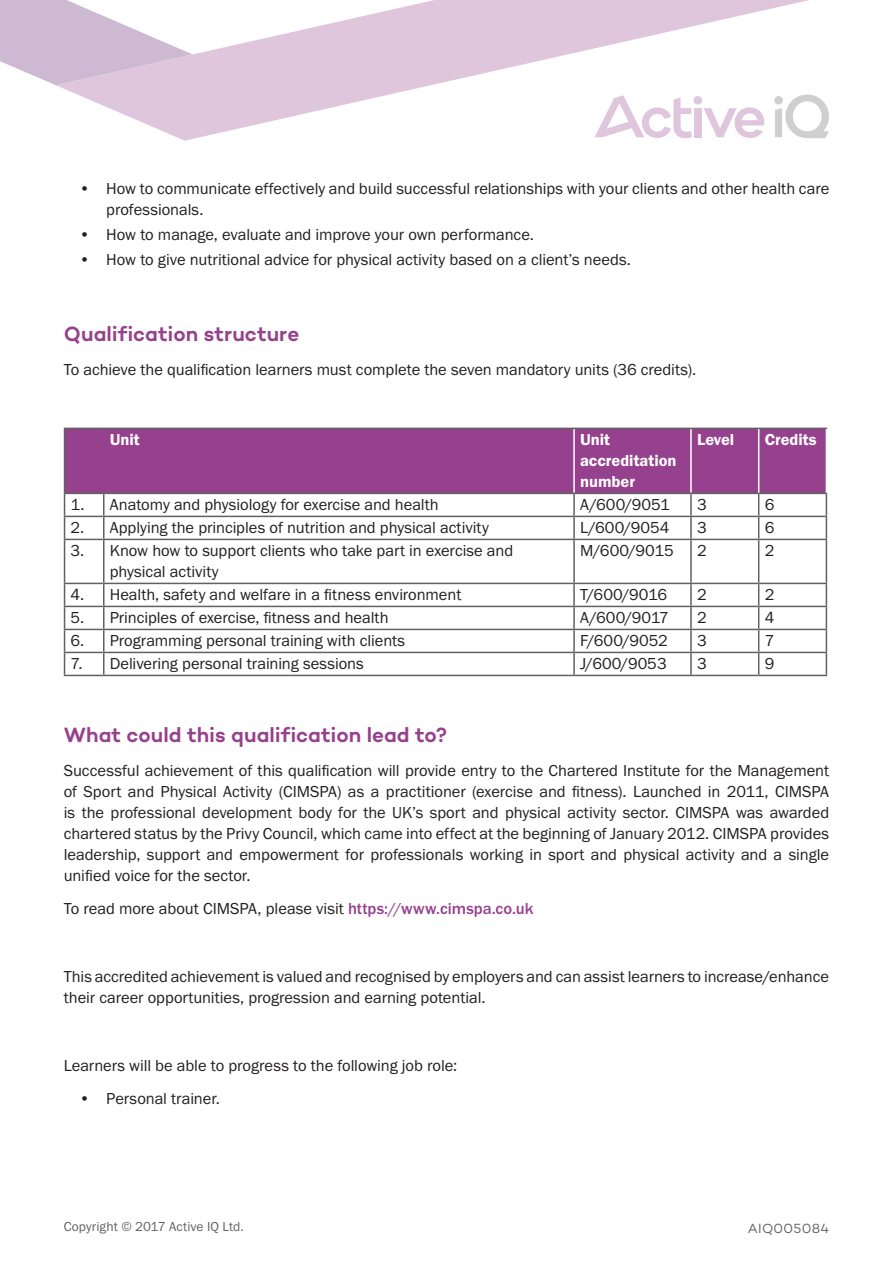
<style>
.page{position:relative;width:893px;height:1263px;background:#fff}
.page>*{position:absolute;margin:0;border:0;box-sizing:border-box;transform-origin:0 0}
.t1{font:600 21px "Campton";color:#96418e}
.t2{font:16.5px/21px "Franklin Gothic URW Boo";letter-spacing:-.005em;color:#231f20}
.t3{font:16.5px/21px "Franklin Gothic URW Dem";color:#fff}
.t4{font:13.5px "Franklin Gothic URW Boo";letter-spacing:.005em;color:#616164}
.t5{font:13.5px "Campton";letter-spacing:.02em;color:#616164}
.s1{font-family:"Franklin Gothic URW";font-weight:500;color:#96418e}
</style>
<div class="page">
<div style="left:65px;top:429px;width:761px;height:64px;background:#96418e"></div>
<hr style="left:64px;top:428px;width:40px;height:1px;background:#616164">
<hr style="left:64px;top:429px;width:1px;height:64px;background:#616164">
<hr style="left:104px;top:428px;width:470px;height:1px;background:#616164">
<hr style="left:574px;top:428px;width:117px;height:1px;background:#616164">
<hr style="left:691px;top:428px;width:68px;height:1px;background:#616164">
<hr style="left:759px;top:428px;width:68px;height:1px;background:#616164">
<hr style="left:64px;top:493px;width:40px;height:1px;background:#616164">
<hr style="left:104px;top:493px;width:470px;height:1px;background:#616164">
<hr style="left:574px;top:493px;width:117px;height:1px;background:#616164">
<hr style="left:573px;top:494px;width:2px;height:22px;background:#616164">
<hr style="left:691px;top:493px;width:68px;height:1px;background:#616164">
<hr style="left:690px;top:494px;width:2px;height:22px;background:#616164">
<hr style="left:759px;top:493px;width:68px;height:1px;background:#616164">
<hr style="left:64px;top:516px;width:40px;height:1px;background:#616164">
<svg style="left:64px;top:494px;width:1px;height:45px"></svg>
<hr style="left:104px;top:516px;width:470px;height:1px;background:#616164">
<svg style="left:103px;top:494px;width:1px;height:45px"></svg>
<hr style="left:574px;top:516px;width:117px;height:1px;background:#616164">
<hr style="left:573px;top:517px;width:2px;height:22px;background:#616164">
<hr style="left:691px;top:516px;width:68px;height:1px;background:#616164">
<hr style="left:690px;top:517px;width:2px;height:22px;background:#616164">
<hr style="left:759px;top:516px;width:68px;height:1px;background:#616164">
<svg style="left:758px;top:494px;width:1px;height:45px"></svg>
<svg style="left:826px;top:494px;width:1px;height:45px"></svg>
<hr style="left:64px;top:539px;width:40px;height:1px;background:#616164">
<hr style="left:64px;top:540px;width:1px;height:43px;background:#616164">
<hr style="left:104px;top:539px;width:470px;height:1px;background:#616164">
<hr style="left:103px;top:540px;width:1px;height:43px;background:#616164">
<hr style="left:574px;top:539px;width:117px;height:1px;background:#616164">
<hr style="left:573px;top:540px;width:2px;height:43px;background:#616164">
<hr style="left:691px;top:539px;width:68px;height:1px;background:#616164">
<hr style="left:690px;top:540px;width:2px;height:43px;background:#616164">
<hr style="left:759px;top:539px;width:68px;height:1px;background:#616164">
<hr style="left:758px;top:540px;width:1px;height:43px;background:#616164">
<hr style="left:826px;top:540px;width:1px;height:43px;background:#616164">
<hr style="left:64px;top:583px;width:40px;height:1px;background:#616164">
<hr style="left:104px;top:583px;width:470px;height:1px;background:#616164">
<hr style="left:574px;top:583px;width:117px;height:1px;background:#616164">
<hr style="left:573px;top:584px;width:2px;height:22px;background:#616164">
<hr style="left:691px;top:583px;width:68px;height:1px;background:#616164">
<hr style="left:690px;top:584px;width:2px;height:22px;background:#616164">
<hr style="left:759px;top:583px;width:68px;height:1px;background:#616164">
<hr style="left:64px;top:606px;width:40px;height:1px;background:#616164">
<hr style="left:104px;top:606px;width:470px;height:1px;background:#616164">
<hr style="left:574px;top:606px;width:117px;height:1px;background:#616164">
<hr style="left:573px;top:607px;width:2px;height:22px;background:#616164">
<hr style="left:691px;top:606px;width:68px;height:1px;background:#616164">
<hr style="left:690px;top:607px;width:2px;height:22px;background:#616164">
<hr style="left:759px;top:606px;width:68px;height:1px;background:#616164">
<hr style="left:64px;top:629px;width:40px;height:1px;background:#616164">
<hr style="left:104px;top:629px;width:470px;height:1px;background:#616164">
<hr style="left:574px;top:629px;width:117px;height:1px;background:#616164">
<hr style="left:573px;top:630px;width:2px;height:22px;background:#616164">
<hr style="left:691px;top:629px;width:68px;height:1px;background:#616164">
<hr style="left:690px;top:630px;width:2px;height:22px;background:#616164">
<hr style="left:759px;top:629px;width:68px;height:1px;background:#616164">
<hr style="left:64px;top:652px;width:40px;height:1px;background:#616164">
<svg style="left:64px;top:584px;width:1px;height:91px"></svg>
<hr style="left:104px;top:652px;width:470px;height:1px;background:#616164">
<svg style="left:103px;top:584px;width:1px;height:91px"></svg>
<hr style="left:574px;top:652px;width:117px;height:1px;background:#616164">
<hr style="left:573px;top:653px;width:2px;height:22px;background:#616164">
<hr style="left:691px;top:652px;width:68px;height:1px;background:#616164">
<hr style="left:690px;top:653px;width:2px;height:22px;background:#616164">
<hr style="left:759px;top:652px;width:68px;height:1px;background:#616164">
<svg style="left:758px;top:584px;width:1px;height:91px"></svg>
<svg style="left:826px;top:584px;width:1px;height:91px"></svg>
<hr style="left:64px;top:675px;width:40px;height:1px;background:#616164">
<hr style="left:104px;top:675px;width:470px;height:1px;background:#616164">
<hr style="left:574px;top:675px;width:117px;height:1px;background:#616164">
<hr style="left:691px;top:675px;width:68px;height:1px;background:#616164">
<hr style="left:759px;top:675px;width:68px;height:1px;background:#616164">
<hr style="left:573px;top:429px;width:2px;height:64px;background:#fff">
<hr style="left:690px;top:429px;width:2px;height:64px;background:#fff">
<hr style="left:758px;top:429px;width:1px;height:64px;background:#fff">
<svg style="left:56px;top:0;width:773px;height:141px"></svg>
<svg style="left:0;top:0;width:193px;height:85px"></svg>
<p class="t2" style="left:106px;top:178px;width:724px;text-indent:-27px">• How to communicate effectively and build successful relationships with your clients and other health care professionals.</p>
<p class="t2" style="left:79px;top:224px;width:456px">• How to manage, evaluate and improve your own performance.</p>
<p class="t2" style="left:79px;top:249px;width:553px">• How to give nutritional advice for physical activity based on a client’s needs.</p>
<p class="t1" style="left:64px;top:321px;width:237px">Qualification structure</p>
<p class="t2" style="left:64px;top:359px;width:634px">To achieve the qualification learners must complete the seven mandatory units (36 credits).</p>
<p class="t3" style="left:110px;top:429px;width:31px">Unit</p>
<p class="t3" style="left:580px;top:429px;width:98px">Unit accreditation number</p>
<p class="t3" style="left:697px;top:429px;width:39px">Level</p>
<p class="t3" style="left:765px;top:429px;width:54px">Credits</p>
<p class="t2" style="left:71px;top:494px;width:370px">1. Anatomy and physiology for exercise and health</p>
<p class="t2" style="left:580px;top:494px;width:91px">A/600/9051</p>
<p class="t2" style="left:697px;top:494px;width:11px">3</p>
<p class="t2" style="left:765px;top:494px;width:11px">6</p>
<p class="t2" style="left:71px;top:517px;width:420px">2. Applying the principles of nutrition and physical activity</p>
<p class="t2" style="left:580px;top:517px;width:91px">L/600/9054</p>
<p class="t2" style="left:697px;top:517px;width:11px">3</p>
<p class="t2" style="left:765px;top:517px;width:11px">6</p>
<p class="t2" style="left:110px;top:540px;width:405px;text-indent:-39px">3. Know how to support clients who take part in exercise and physical activity</p>
<p class="t2" style="left:580px;top:540px;width:95px">M/600/9015</p>
<p class="t2" style="left:697px;top:540px;width:11px">2</p>
<p class="t2" style="left:765px;top:540px;width:11px">2</p>
<p class="t2" style="left:71px;top:584px;width:392px">4. Health, safety and welfare in a fitness environment</p>
<p class="t2" style="left:580px;top:584px;width:88px">T/600/9016</p>
<p class="t2" style="left:697px;top:584px;width:11px">2</p>
<p class="t2" style="left:765px;top:584px;width:11px">2</p>
<p class="t2" style="left:71px;top:607px;width:320px">5. Principles of exercise, fitness and health</p>
<p class="t2" style="left:580px;top:607px;width:90px">A/600/9017</p>
<p class="t2" style="left:697px;top:607px;width:11px">2</p>
<p class="t2" style="left:765px;top:607px;width:11px">4</p>
<p class="t2" style="left:71px;top:630px;width:336px">6. Programming personal training with clients</p>
<p class="t2" style="left:580px;top:630px;width:89px">F/600/9052</p>
<p class="t2" style="left:697px;top:630px;width:11px">3</p>
<p class="t2" style="left:765px;top:630px;width:11px">7</p>
<p class="t2" style="left:71px;top:653px;width:295px">7. Delivering personal training sessions</p>
<p class="t2" style="left:580px;top:653px;width:88px">J/600/9053</p>
<p class="t2" style="left:697px;top:653px;width:11px">3</p>
<p class="t2" style="left:765px;top:653px;width:11px">9</p>
<p class="t1" style="left:64px;top:721px;width:385px">What could this qualification lead to?</p>
<p class="t2" style="left:64px;top:759px;width:767px;text-align:justify">Successful achievement of this qualification will provide entry to the Chartered Institute for the Management of Sport and Physical Activity (CIMSPA) as a practitioner (exercise and fitness). Launched in 2011, CIMSPA is the professional development body for the UK’s sport and physical activity sector. CIMSPA was awarded chartered status by the Privy Council, which came into effect at the beginning of January 2012. CIMSPA provides leadership, support and empowerment for professionals working in sport and physical activity and a single unified voice for the sector.</p>
<p class="t2" style="left:64px;top:898px;width:471px">To read more about CIMSPA, please visit <span class="s1">https://www.cimspa.co.uk</span></p>
<p class="t2" style="left:64px;top:966px;width:767px">This accredited achievement is valued and recognised by employers and can assist learners to increase/enhance their career opportunities, progression and earning potential.</p>
<p class="t2" style="left:64px;top:1054px;width:395px">Learners will be able to progress to the following job role:</p>
<p class="t2" style="left:79px;top:1088px;width:142px">• Personal trainer.</p>
<p class="t4" style="left:64px;top:1218px;width:182px">Copyright © 2017 Active IQ Ltd.</p>
<p class="t5" style="left:748px;top:1220px;width:83px">AIQ005084</p>
</div>
